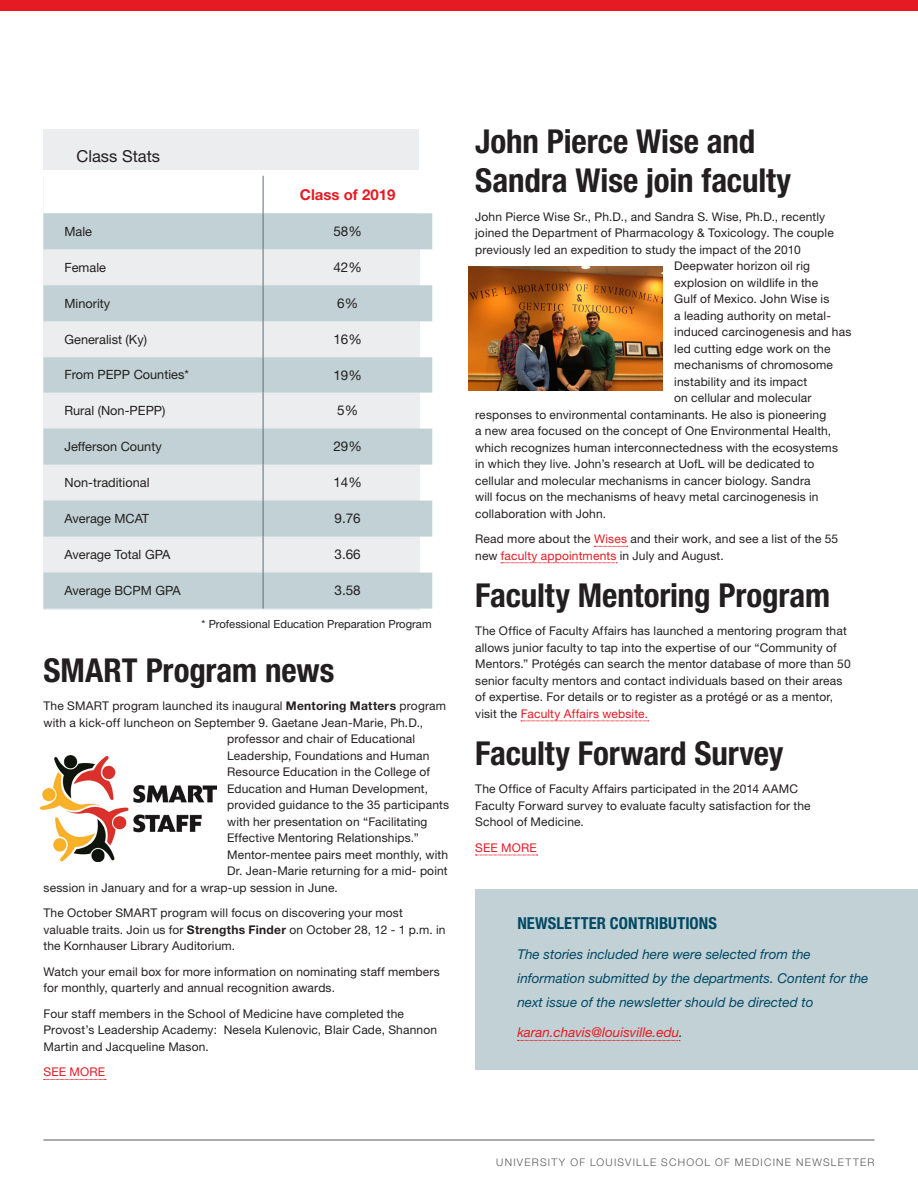
<style>
.page{position:relative;width:918px;height:1188px;background:#fff}
.page>*{position:absolute;margin:0;border:0;box-sizing:border-box;transform-origin:0 0}
.Article_2_Headline{font:700 condensed 33px/39.6px "Helvetica Neue LT Std";letter-spacing:-.005em;color:#231f20}
.Pillar_Body_Copy{font:700 condensed 16.5px "Helvetica Neue LT Std";letter-spacing:.005em;color:#004964}
.t1{font:16.5px "Helvetica Neue LT Std";color:#231f20}
.t2{font:700 15px "Helvetica Neue LT Std";color:#e51a23}
.Pillar_Body_Copy-2{font:italic 13.5px/24px "Helvetica Neue LT Std";color:#004964}
.t3{font:13.5px "Helvetica Neue LT Std";color:#231f20}
.Pillar_Body_Copy-3{font:italic 13.5px "Helvetica Neue LT Std";color:#e51a23}
.t4{font:12.75px "Helvetica Neue LT Std";color:#231f20}
.Article_Body_Copy{font:12px/16.5px "Helvetica Neue LT Std";letter-spacing:.015em;color:#231f20}
.Article_Body_Copy-2{font:12px "Helvetica Neue LT Std";letter-spacing:.015em;color:#e51a23}
.Article_2_Body_Copy{font:11.25px "Helvetica Neue LT Std";color:#231f20}
.t5{font:300 10.5px "Helvetica Neue LT Std";letter-spacing:.12em;color:#57585a}
.s1{font-weight:700}
.s2{color:#e51a23}
.s3{color:#004964}
</style>
<div class="page">
<hr style="left:44px;top:1140px;width:830px;height:1px;background:#57585a">
<div style="left:44px;top:129px;width:375px;height:41px;background:#ecedee"></div>
<div style="left:475px;top:889px;width:443px;height:181px;background:#c2d1d5"></div>
<svg style="left:518px;top:1040px;width:162px;height:1px"></svg>
<div style="left:0;top:0;width:918px;height:11px;background:#e51a23"></div>
<svg style="left:44px;top:1079px;width:62px;height:1px"></svg>
<img style="left:41px;top:756px;width:176px;height:105px">
<svg style="left:594px;top:546px;width:34px;height:1px"></svg>
<svg style="left:501px;top:563px;width:116px;height:1px"></svg>
<svg style="left:521px;top:721px;width:128px;height:1px"></svg>
<svg style="left:475px;top:855px;width:63px;height:1px"></svg>
<img style="left:468px;top:266px;width:194px;height:125px">
<svg style="left:44px;top:213px;width:388px;height:396px;background:#d5dde0"></svg>
<hr style="left:263px;top:176px;width:1px;height:37px;background:#5b6f7b">
<hr style="left:263px;top:213px;width:1px;height:36px;background:#5b6f7b">
<hr style="left:263px;top:249px;width:1px;height:36px;background:#5b6f7b">
<hr style="left:263px;top:285px;width:1px;height:36px;background:#5b6f7b">
<hr style="left:263px;top:321px;width:1px;height:36px;background:#5b6f7b">
<hr style="left:263px;top:357px;width:1px;height:36px;background:#5b6f7b">
<hr style="left:263px;top:393px;width:1px;height:36px;background:#5b6f7b">
<hr style="left:263px;top:429px;width:1px;height:36px;background:#5b6f7b">
<hr style="left:263px;top:465px;width:1px;height:36px;background:#5b6f7b">
<hr style="left:263px;top:501px;width:1px;height:36px;background:#5b6f7b">
<hr style="left:263px;top:537px;width:1px;height:36px;background:#5b6f7b">
<hr style="left:263px;top:573px;width:1px;height:36px;background:#5b6f7b">
<p class="t1" style="left:76px;top:146px;width:85px">Class Stats</p>
<p class="t2" style="left:300px;top:185px;width:97px">Class of 2019</p>
<p class="t4" style="left:64px;top:224px;width:29px">Male</p>
<p class="t3" style="left:333px;top:223px;width:30px">58%</p>
<p class="t4" style="left:64px;top:260px;width:43px">Female</p>
<p class="t3" style="left:333px;top:259px;width:30px">42%</p>
<p class="t4" style="left:64px;top:296px;width:47px">Minority</p>
<p class="t3" style="left:337px;top:295px;width:23px">6%</p>
<p class="t4" style="left:64px;top:332px;width:84px">Generalist (Ky)</p>
<p class="t3" style="left:333px;top:331px;width:30px">16%</p>
<p class="t4" style="left:64px;top:367px;width:126px">From PEPP Counties*</p>
<p class="t3" style="left:333px;top:367px;width:30px">19%</p>
<p class="t4" style="left:64px;top:403px;width:103px">Rural (Non-PEPP)</p>
<p class="t3" style="left:337px;top:403px;width:23px">5%</p>
<p class="t4" style="left:64px;top:439px;width:99px">Jefferson County</p>
<p class="t3" style="left:333px;top:439px;width:30px">29%</p>
<p class="t4" style="left:64px;top:475px;width:87px">Non-traditional</p>
<p class="t3" style="left:333px;top:475px;width:30px">14%</p>
<p class="t4" style="left:64px;top:511px;width:86px">Average MCAT</p>
<p class="t3" style="left:335px;top:511px;width:28px">9.76</p>
<p class="t4" style="left:64px;top:547px;width:107px">Average Total GPA</p>
<p class="t3" style="left:335px;top:547px;width:28px">3.66</p>
<p class="t4" style="left:64px;top:583px;width:118px">Average BCPM GPA</p>
<p class="t3" style="left:335px;top:583px;width:28px">3.58</p>
<p class="Article_2_Body_Copy" style="left:202px;top:617px;width:232px">* Professional Education Preparation Program</p>
<p class="Article_2_Headline" style="left:44px;top:650px;width:292px">SMART Program news</p>
<p class="Article_Body_Copy" style="left:44px;top:698px;width:404px">The SMART program launched its inaugural <span class="s1">Mentoring Matters</span> program</p>
<p class="Article_Body_Copy" style="left:44px;top:714px;width:381px">with a kick-off luncheon on September 9. Gaetane Jean-Marie, Ph.D.,</p>
<p class="Article_Body_Copy" style="left:227px;top:731px;width:190px">professor and chair of Educational</p>
<p class="Article_Body_Copy" style="left:227px;top:747px;width:204px">Leadership, Foundations and Human</p>
<p class="Article_Body_Copy" style="left:227px;top:764px;width:204px">Resource Education in the College of</p>
<p class="Article_Body_Copy" style="left:227px;top:780px;width:202px">Education and Human Development,</p>
<p class="Article_Body_Copy" style="left:227px;top:797px;width:223px">provided guidance to the 35 participants</p>
<p class="Article_Body_Copy" style="left:227px;top:813px;width:202px">with her presentation on “Facilitating</p>
<p class="Article_Body_Copy" style="left:227px;top:830px;width:193px">Effective Mentoring Relationships.”</p>
<p class="Article_Body_Copy" style="left:227px;top:846px;width:222px">Mentor-mentee pairs meet monthly, with</p>
<p class="Article_Body_Copy" style="left:227px;top:863px;width:222px">Dr. Jean-Marie returning for a mid- point</p>
<p class="Article_Body_Copy" style="left:44px;top:879px;width:296px">session in January and for a wrap-up session in June.</p>
<p class="Article_Body_Copy" style="left:44px;top:905px;width:404px">The October SMART program will focus on discovering your most valuable traits. Join us for <span class="s1">Strengths Finder</span> on October 28, 12 - 1 p.m. in the Kornhauser Library Auditorium.</p>
<p class="Article_Body_Copy" style="left:44px;top:963px;width:398px">Watch your email box for more information on nominating staff members for monthly, quarterly and annual recognition awards.</p>
<p class="Article_Body_Copy" style="left:44px;top:1005px;width:395px">Four staff members in the School of Medicine have completed the<br>Provost’s Leadership Academy: Nesela Kulenovic, Blair Cade, Shannon<br>Martin and Jacqueline Mason.</p>
<p class="Article_Body_Copy-2" style="left:44px;top:1065px;width:63px">SEE MORE</p>
<p class="Article_2_Headline" style="left:475px;top:121px;width:318px">John Pierce Wise and<br>Sandra Wise join faculty</p>
<p class="Article_Body_Copy" style="left:475px;top:208px;width:351px">John Pierce Wise Sr., Ph.D., and Sandra S. Wise, Ph.D., recently</p>
<p class="Article_Body_Copy" style="left:475px;top:225px;width:360px">joined the Department of Pharmacology &amp; Toxicology. The couple</p>
<p class="Article_Body_Copy" style="left:475px;top:241px;width:327px">previously led an expedition to study the impact of the 2010</p>
<p class="Article_Body_Copy" style="left:674px;top:258px;width:137px">Deepwater horizon oil rig</p>
<p class="Article_Body_Copy" style="left:674px;top:274px;width:145px">explosion on wildlife in the</p>
<p class="Article_Body_Copy" style="left:674px;top:291px;width:157px">Gulf of Mexico. John Wise is</p>
<p class="Article_Body_Copy" style="left:674px;top:307px;width:158px">a leading authority on metal-</p>
<p class="Article_Body_Copy" style="left:674px;top:324px;width:179px">induced carcinogenesis and has</p>
<p class="Article_Body_Copy" style="left:674px;top:340px;width:158px">led cutting edge work on the</p>
<p class="Article_Body_Copy" style="left:674px;top:357px;width:160px">mechanisms of chromosome</p>
<p class="Article_Body_Copy" style="left:674px;top:373px;width:135px">instability and its impact</p>
<p class="Article_Body_Copy" style="left:674px;top:390px;width:139px">on cellular and molecular</p>
<p class="Article_Body_Copy" style="left:475px;top:406px;width:353px">responses to environmental contaminants. He also is pioneering</p>
<p class="Article_Body_Copy" style="left:475px;top:423px;width:358px">a new area focused on the concept of One Environmental Health,</p>
<p class="Article_Body_Copy" style="left:475px;top:439px;width:364px">which recognizes human interconnectedness with the ecosystems</p>
<p class="Article_Body_Copy" style="left:475px;top:456px;width:341px">in which they live. John’s research at UofL will be dedicated to</p>
<p class="Article_Body_Copy" style="left:475px;top:472px;width:337px">cellular and molecular mechanisms in cancer biology. Sandra</p>
<p class="Article_Body_Copy" style="left:475px;top:489px;width:345px">will focus on the mechanisms of heavy metal carcinogenesis in</p>
<p class="Article_Body_Copy" style="left:475px;top:505px;width:133px">collaboration with John.</p>
<p class="Article_Body_Copy" style="left:475px;top:531px;width:365px">Read more about the <span class="s2">Wises</span> and their work, and see a list of the 55 new <span class="s2">faculty appointments</span> in July and August.</p>
<p class="Article_2_Headline" style="left:475px;top:575px;width:356px">Faculty Mentoring Program</p>
<p class="Article_Body_Copy" style="left:475px;top:623px;width:377px">The Office of Faculty Affairs has launched a mentoring program that allows junior faculty to tap into the expertise of our “Community of Mentors.” Protégés can search the mentor database of more than 50 senior faculty mentors and contact individuals based on their areas of expertise. For details or to register as a protégé or as a mentor, visit the <span class="s2">Faculty Affairs website.</span></p>
<p class="Article_2_Headline" style="left:475px;top:733px;width:310px">Faculty Forward Survey</p>
<p class="Article_Body_Copy" style="left:475px;top:781px;width:337px">The Office of Faculty Affairs participated in the 2014 AAMC<br>Faculty Forward survey to evaluate faculty satisfaction for the<br>School of Medicine.</p>
<p class="Article_Body_Copy-2" style="left:475px;top:841px;width:63px">SEE MORE</p>
<p class="Pillar_Body_Copy" style="left:517px;top:914px;width:201px">NEWSLETTER CONTRIBUTIONS</p>
<p class="Pillar_Body_Copy-2" style="left:517px;top:942px;width:353px">The stories included here were selected from the information submitted by the departments. Content for the next issue of the newsletter should be directed to</p>
<p class="Pillar_Body_Copy-3" style="left:517px;top:1025px;width:167px">karan.chavis@louisville.edu<span class="s3">.</span></p>
<p class="t5" style="left:496px;top:1156px;width:380px">UNIVERSITY OF LOUISVILLE SCHOOL OF MEDICINE NEWSLETTER</p>
</div>
